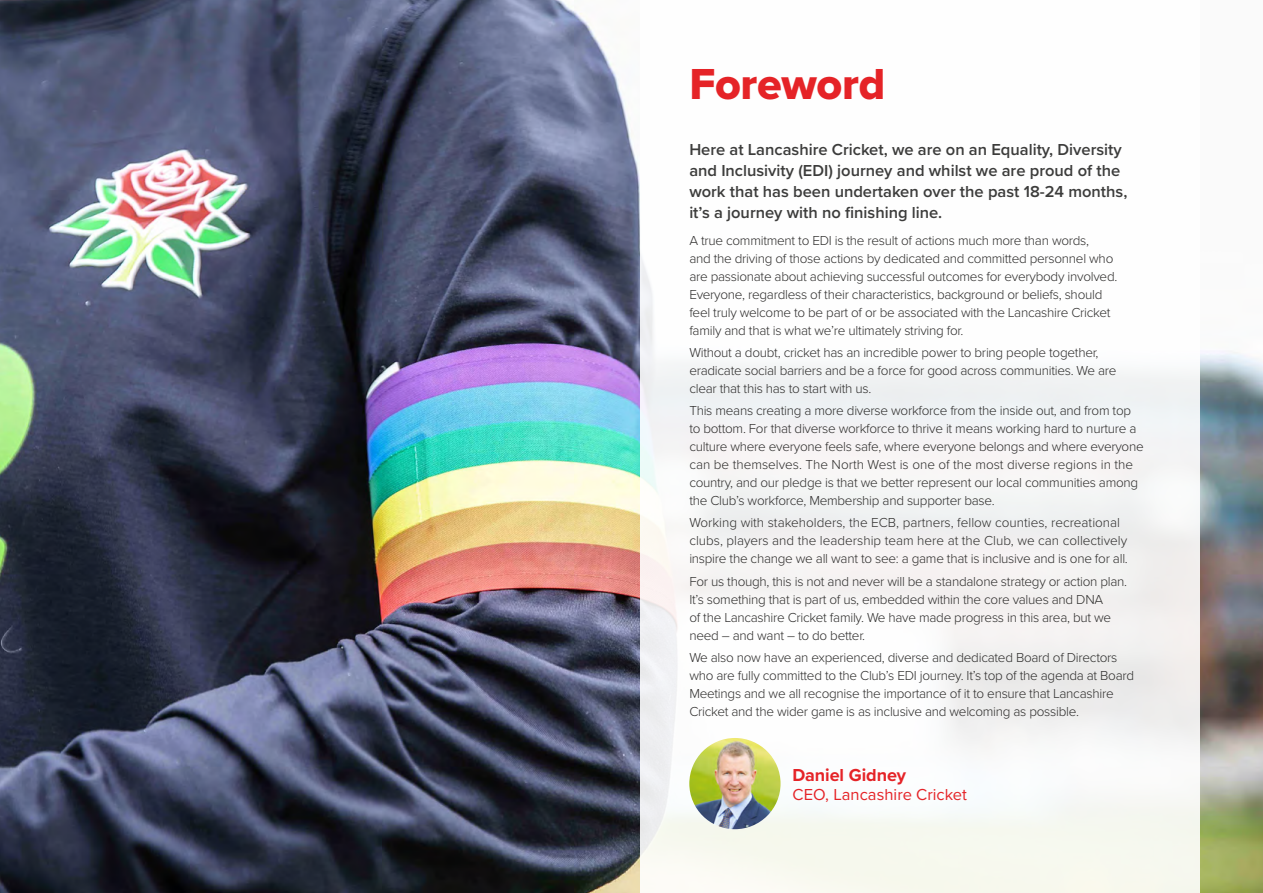
<style>
.page{position:relative;width:1263px;height:893px;background:#fff}
.page>*{position:absolute;margin:0;border:0;box-sizing:border-box;transform-origin:0 0}
.t1{font:45px "Proxima Nova Extrabld";letter-spacing:-.005em;color:#e52327}
.t2{font:700 18px "Proxima Nova";letter-spacing:-.005em;color:#e52327}
.t3{font:600 16.5px/21px "Proxima Nova";color:#3c3c3b}
.t4{font:16.5px "Proxima Nova";color:#e52327}
.t5{font:300 13.5px/18px "Proxima Nova";letter-spacing:-.02em;color:#2e2d2c}
.t6{font:300 13.5px/18px "Proxima Nova";color:#2e2d2c}
</style>
<div class="page">
<img style="left:0;top:0;width:1263px;height:893px">
<div style="left:640px;top:0;width:559px;height:893px;background:linear-gradient(to right,#fafafa,#f7f7f6)"></div>
<img style="left:689px;top:738px;width:91px;height:91px;border-radius:46px">
<h1 class="t1" style="left:689px;top:51px;width:198px">Foreword</h1>
<p class="t3" style="left:689px;top:139px;width:440px">Here at Lancashire Cricket, we are on an Equality, Diversity and Inclusivity (EDI) journey and whilst we are proud of the work that has been undertaken over the past 18-24 months, it’s a journey with no finishing line.</p>
<p class="t5" style="left:689px;top:230px;width:430px">A true commitment to EDI is the result of actions much more than words,<br>and the driving of those actions by dedicated and committed personnel who are passionate about achieving successful outcomes for everybody involved.<br>Everyone, regardless of their characteristics, background or beliefs, should feel truly welcome to be part of or be associated with the Lancashire Cricket family and that is what we’re ultimately striving for.</p>
<p class="t5" style="left:689px;top:343px;width:429px">Without a doubt, cricket has an incredible power to bring people together, eradicate social barriers and be a force for good across communities. We are clear that this has to start with us.</p>
<p class="t5" style="left:689px;top:401px;width:456px">This means creating a more diverse workforce from the inside out, and from top to bottom. For that diverse workforce to thrive it means working hard to nurture a culture where everyone feels safe, where everyone belongs and where everyone can be themselves. The North West is one of the most diverse regions in the country, and our pledge is that we better represent our local communities among the Club’s workforce, Membership and supporter base.</p>
<p class="t6" style="left:689px;top:513px;width:440px">Working with stakeholders, the ECB, partners, fellow counties, recreational clubs, players and the leadership team here at the Club, we can collectively inspire the change we all want to see: a game that is inclusive and is one for all.</p>
<p class="t5" style="left:689px;top:571px;width:439px">For us though, this is not and never will be a standalone strategy or action plan.<br>It’s something that is part of us, embedded within the core values and DNA<br>of the Lancashire Cricket family. We have made progress in this area, but we need – and want – to do better.</p>
<p class="t5" style="left:689px;top:648px;width:446px">We also now have an experienced, diverse and dedicated Board of Directors who are fully committed to the Club’s EDI journey. It’s top of the agenda at Board Meetings and we all recognise the importance of it to ensure that Lancashire Cricket and the wider game is as inclusive and welcoming as possible.</p>
<h2 class="t2" style="left:792px;top:762px;width:115px">Daniel Gidney</h2>
<p class="t4" style="left:792px;top:782px;width:176px">CEO, Lancashire Cricket</p>
</div>
